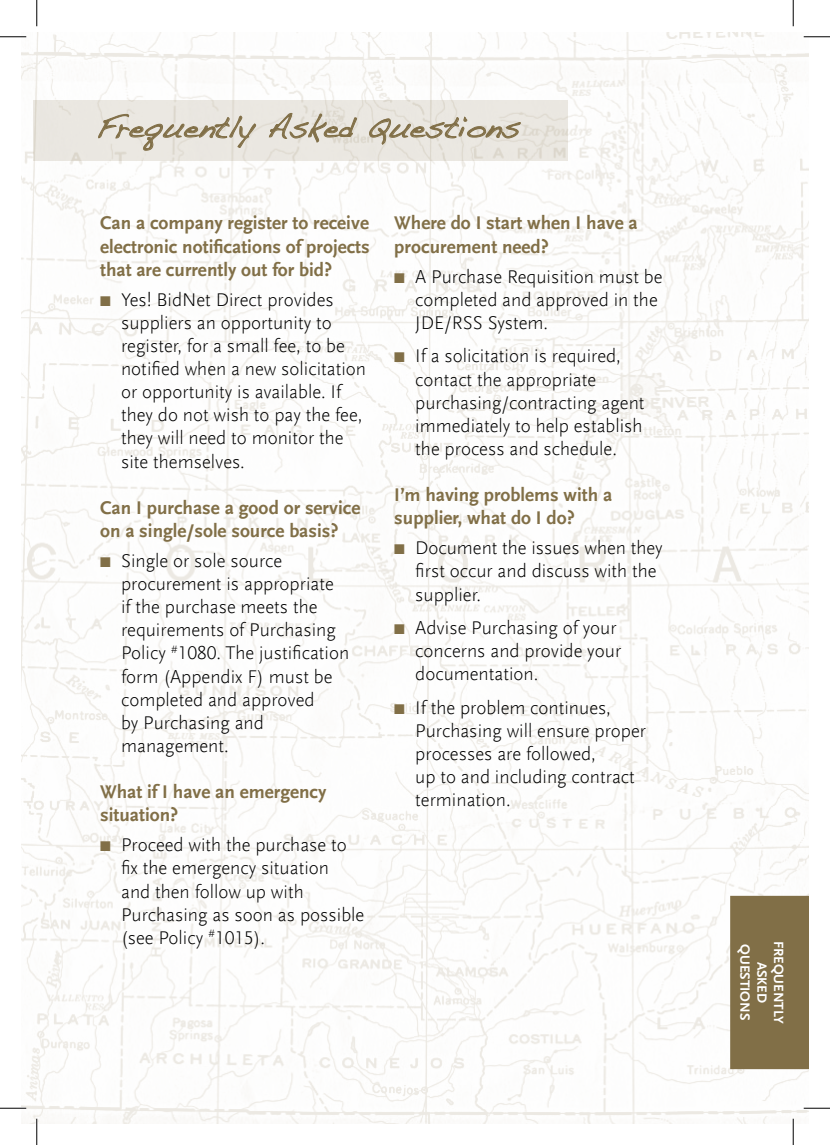
<style>
.page{position:relative;width:830px;height:1145px;background:#fff}
.page>*{position:absolute;margin:0;border:0;box-sizing:border-box;transform-origin:0 0}
.t1{font:26.25px "Dakota";color:#816f47}
.t2{font:300 19.25px/23.1px "Scala Sans Offc";color:#000}
.t3{font:700 19.25px/23.1px "Scala Sans Offc";color:#816f47}
.t4{font:700 14px/16.8px "Scala Sans Offc";color:#fff;text-align:center}
.s1{color:#816f47}
</style>
<div class="page">
<img style="left:21px;top:33px;width:787px;height:1091px">
<svg style="left:33px;top:100px;width:535px;height:61px;background:#e9e5df"></svg>
<svg style="left:98px;top:113px;width:158px;height:38px;background:#dbd6cb"></svg>
<svg style="left:268px;top:112px;width:89px;height:31px;background:#d5d0c3"></svg>
<svg style="left:368px;top:114px;width:153px;height:31px;background:#d8d2c6"></svg>
<div style="left:730px;top:895px;width:78px;height:174px;background:#816f47"></div>
<hr style="left:0;top:36px;width:26px;height:2px;background:#fff">
<hr style="left:803px;top:36px;width:27px;height:2px;background:#fff">
<hr style="left:0;top:1107px;width:26px;height:2px;background:#fff">
<hr style="left:803px;top:1107px;width:27px;height:2px;background:#fff">
<hr style="left:36px;top:1118px;width:2px;height:26px;background:#fff">
<hr style="left:792px;top:1118px;width:2px;height:26px;background:#fff">
<svg style="left:0;top:36px;width:26px;height:1px"></svg>
<svg style="left:803px;top:36px;width:27px;height:1px"></svg>
<svg style="left:0;top:1107px;width:26px;height:1px"></svg>
<svg style="left:803px;top:1107px;width:27px;height:1px"></svg>
<svg style="left:36px;top:0;width:1px;height:26px"></svg>
<svg style="left:36px;top:1118px;width:1px;height:26px"></svg>
<svg style="left:792px;top:0;width:1px;height:26px"></svg>
<svg style="left:792px;top:1118px;width:1px;height:26px"></svg>
<p class="t1" style="left:96px;top:111px;width:425px">Frequently Asked Questions</p>
<p class="t3" style="left:100px;top:212px;width:271px;text-align:justify">Can a company register to receive electronic notifications of projects that are currently out for bid?</p>
<p class="t2" style="left:121px;top:288px;width:246px;text-indent:-21px"><span class="s1">■</span> Yes! BidNet Direct provides suppliers an opportunity to register, for a small fee, to be notified when a new solicitation or opportunity is available. If they do not wish to pay the fee, they will need to monitor the site themselves.</p>
<p class="t3" style="left:100px;top:496px;width:262px">Can I purchase a good or service on a single/sole source basis?</p>
<p class="t2" style="left:100px;top:549px;width:184px"><span class="s1">■</span> Single or sole source</p>
<p class="t2" style="left:121px;top:572px;width:214px">procurement is appropriate</p>
<p class="t2" style="left:121px;top:595px;width:230px">if the purchase meets the requirements of Purchasing<br>Policy <sup>#</sup>1080. The justification</p>
<p class="t2" style="left:121px;top:665px;width:213px">form (Appendix F) must be completed and approved</p>
<p class="t2" style="left:121px;top:711px;width:144px">by Purchasing and management.</p>
<p class="t3" style="left:100px;top:780px;width:228px">What if I have an emergency situation?</p>
<p class="t2" style="left:100px;top:833px;width:248px"><span class="s1">■</span> Proceed with the purchase to</p>
<p class="t2" style="left:121px;top:857px;width:209px">fix the emergency situation</p>
<p class="t2" style="left:121px;top:880px;width:245px">and then follow up with<br>Purchasing as soon as possible (see Policy <sup>#</sup>1015).</p>
<p class="t3" style="left:394px;top:212px;width:245px">Where do I start when I have a procurement need?</p>
<p class="t2" style="left:415px;top:265px;width:249px;text-indent:-21px"><span class="s1">■</span> A Purchase Requisition must be completed and approved in the<br>JDE/RSS System.</p>
<p class="t2" style="left:415px;top:345px;width:231px;text-indent:-21px"><span class="s1">■</span> If a solicitation is required, contact the appropriate purchasing/contracting agent immediately to help establish the process and schedule.</p>
<p class="t3" style="left:394px;top:483px;width:219px">I’m having problems with a supplier, what do I do?</p>
<p class="t2" style="left:415px;top:537px;width:249px;text-indent:-21px"><span class="s1">■</span> Document the issues when they first occur and discuss with the supplier.</p>
<p class="t2" style="left:415px;top:616px;width:207px;text-indent:-21px"><span class="s1">■</span> Advise Purchasing of your concerns and provide your documentation.</p>
<p class="t2" style="left:415px;top:696px;width:232px;text-indent:-21px"><span class="s1">■</span> If the problem continues,<br>Purchasing will ensure proper processes are followed,<br>up to and including contract termination.</p>
<p class="t4" style="left:786px;top:940px;width:85px;rotate:90deg">FREQUENTLY<br>ASKED</p>
<p class="t4" style="left:753px;top:944px;width:78px;rotate:90deg">QUESTIONS</p>
</div>
